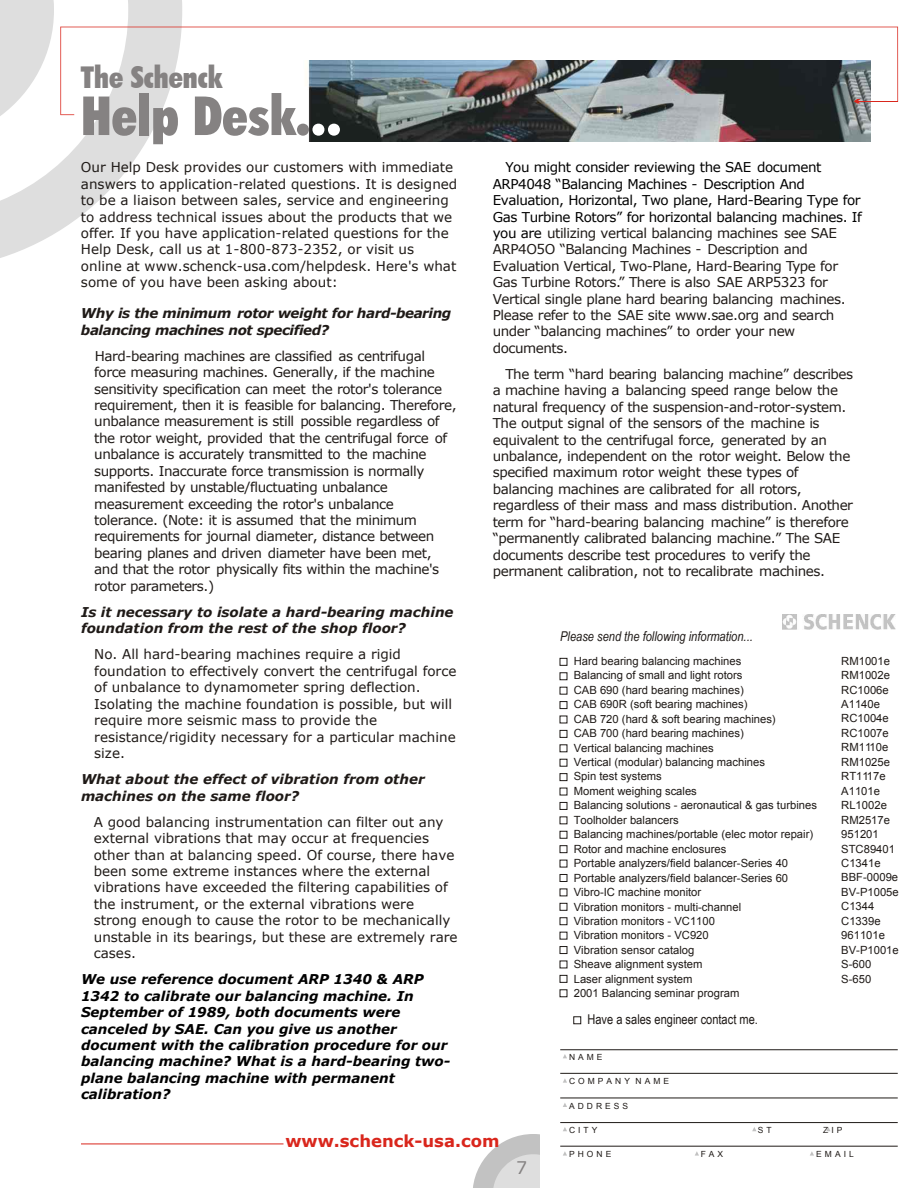
<style>
.page{position:relative;width:918px;height:1188px;background:#fff}
.page>*{position:absolute;margin:0;border:0;box-sizing:border-box;transform-origin:0 0}
.t1{font:54px "Futura X Blk Cn BT";color:#858282}
.t2{font:30px "Futura X Blk Cn BT";color:#858282}
.t3{font:17.4px "Verdana";color:#858282}
.t4{font:700 16.5px "Verdana";color:#d9261c}
.t5{font:13.5px/16.4px "Verdana";letter-spacing:-.03em;color:#1f1a17}
.t6{font:13.5px/16.4px "Verdana";color:#1f1a17}
.t7{font:italic 700 13.5px/16.4px "Verdana";color:#000}
.t8{font:italic 700 13.5px/16.4px "Verdana";color:#1f1a17}
.t9{font:italic 700 13.5px/16.4px "Verdana";letter-spacing:-.03em;color:#1f1a17}
.t10{font:italic 13.5px "Arial Narrow";color:#1f1a17}
.t11{font:13.5px "Arial Narrow";color:#1f1a17}
.t12{font:11.25px/14.4px "Arial";color:#1f1a17}
.t13{font:8.4px "Arial";letter-spacing:.36em;color:#1f1a17}
.s1{color:#fff}
.s2{color:#000}
</style>
<div class="page">
<svg style="left:473px;top:1134px;width:67px;height:54px"></svg>
<svg style="left:0;top:0;width:182px;height:258px"></svg>
<hr style="left:560px;top:1049px;width:338px;height:1px;background:#1f1a17">
<hr style="left:560px;top:1073px;width:338px;height:1px;background:#1f1a17">
<hr style="left:560px;top:1098px;width:338px;height:1px;background:#1f1a17">
<hr style="left:560px;top:1122px;width:338px;height:1px;background:#1f1a17">
<hr style="left:560px;top:1146px;width:338px;height:1px;background:#1f1a17">
<svg style="left:563px;top:1054px;width:4px;height:4px"></svg>
<svg style="left:563px;top:1078px;width:4px;height:5px"></svg>
<svg style="left:563px;top:1103px;width:4px;height:4px"></svg>
<svg style="left:563px;top:1127px;width:4px;height:4px"></svg>
<svg style="left:563px;top:1151px;width:4px;height:5px"></svg>
<svg style="left:695px;top:1151px;width:4px;height:5px"></svg>
<svg style="left:810px;top:1151px;width:4px;height:5px"></svg>
<div style="left:560px;top:658px;width:7px;height:8px;background:#fff;border:1px solid #1f1a17"></div>
<img style="left:783px;top:614px;width:112px;height:16px">
<div style="left:560px;top:673px;width:7px;height:7px;background:#fff;border:1px solid #1f1a17"></div>
<div style="left:560px;top:687px;width:7px;height:7px;background:#fff;border:1px solid #1f1a17"></div>
<div style="left:560px;top:701px;width:7px;height:8px;background:#fff;border:1px solid #1f1a17"></div>
<div style="left:560px;top:716px;width:7px;height:7px;background:#fff;border:1px solid #1f1a17"></div>
<div style="left:560px;top:730px;width:7px;height:8px;background:#fff;border:1px solid #1f1a17"></div>
<div style="left:560px;top:745px;width:7px;height:7px;background:#fff;border:1px solid #1f1a17"></div>
<div style="left:560px;top:759px;width:7px;height:7px;background:#fff;border:1px solid #1f1a17"></div>
<div style="left:560px;top:773px;width:7px;height:8px;background:#fff;border:1px solid #1f1a17"></div>
<div style="left:560px;top:788px;width:7px;height:7px;background:#fff;border:1px solid #1f1a17"></div>
<div style="left:560px;top:802px;width:7px;height:8px;background:#fff;border:1px solid #1f1a17"></div>
<div style="left:560px;top:817px;width:7px;height:7px;background:#fff;border:1px solid #1f1a17"></div>
<div style="left:560px;top:831px;width:7px;height:7px;background:#fff;border:1px solid #1f1a17"></div>
<div style="left:560px;top:845px;width:7px;height:8px;background:#fff;border:1px solid #1f1a17"></div>
<div style="left:560px;top:860px;width:7px;height:7px;background:#fff;border:1px solid #1f1a17"></div>
<div style="left:560px;top:874px;width:7px;height:8px;background:#fff;border:1px solid #1f1a17"></div>
<div style="left:560px;top:889px;width:7px;height:7px;background:#fff;border:1px solid #1f1a17"></div>
<div style="left:560px;top:903px;width:7px;height:8px;background:#fff;border:1px solid #1f1a17"></div>
<div style="left:560px;top:917px;width:7px;height:8px;background:#fff;border:1px solid #1f1a17"></div>
<div style="left:560px;top:932px;width:7px;height:7px;background:#fff;border:1px solid #1f1a17"></div>
<div style="left:560px;top:946px;width:7px;height:8px;background:#fff;border:1px solid #1f1a17"></div>
<div style="left:560px;top:961px;width:7px;height:7px;background:#fff;border:1px solid #1f1a17"></div>
<div style="left:560px;top:975px;width:7px;height:8px;background:#fff;border:1px solid #1f1a17"></div>
<div style="left:574px;top:1017px;width:7px;height:7px;background:#fff;border:1px solid #1f1a17"></div>
<img style="left:309px;top:115px;width:562px;height:27px">
<hr style="left:81px;top:1144px;width:202px;height:1px;background:#d9261c">
<svg style="left:60px;top:27px;width:838px;height:88px"></svg>
<h2 class="t2" style="left:81px;top:65px;width:143px">The Schenck</h2>
<h1 class="t1" style="left:81px;top:94px;width:261px">Help Desk.<span class="s1">..</span></h1>
<p class="t6" style="left:81px;top:160px;width:378px">Our Help Desk provides our customers with immediate answers to application-related questions. It is designed to be a liaison between sales, service and engineering to address technical issues about the products that we offer. If you have application-related questions for the Help Desk, call us at 1-800-873-2352, or visit us online at www.schenck-usa.com/helpdesk. Here's what some of you have been asking about:</p>
<p class="t9" style="left:81px;top:306px;width:372px">Why is the minimum rotor weight for hard-bearing balancing machines not specified?</p>
<p class="t5" style="left:94px;top:349px;width:364px">Hard-bearing machines are classified as centrifugal force measuring machines. Generally, if the machine sensitivity specification can meet the rotor's tolerance requirement, then it is feasible for balancing. Therefore, unbalance measurement is still possible regardless of the rotor weight, provided that the centrifugal force of unbalance is accurately transmitted to the machine supports. Inaccurate force transmission is normally manifested by unstable/fluctuating unbalance measurement exceeding the rotor's unbalance tolerance. (Note: it is assumed that the minimum requirements for journal diameter, distance between bearing planes and driven diameter have been met, and that the rotor physically fits within the machine's rotor parameters.)</p>
<p class="t8" style="left:81px;top:605px;width:374px">Is it necessary to isolate a hard-bearing machine foundation from the rest of the shop floor?</p>
<p class="t6" style="left:94px;top:648px;width:364px">No. All hard-bearing machines require a rigid foundation to effectively convert the centrifugal force of unbalance to dynamometer spring deflection.<br>Isolating the machine foundation is possible, but will require more seismic mass to provide the resistance/rigidity necessary for a particular machine size.</p>
<p class="t8" style="left:81px;top:772px;width:345px">What about the effect of vibration from other machines on the same floor?</p>
<p class="t6" style="left:94px;top:815px;width:365px">A good balancing instrumentation can filter out any external vibrations that may occur at frequencies other than at balancing speed. Of course, there have been some extreme instances where the external vibrations have exceeded the filtering capabilities of the instrument, or the external vibrations were strong enough to cause the rotor to be mechanically unstable in its bearings, but these are extremely rare cases.</p>
<p class="t7" style="left:81px;top:972px;width:371px">We use reference document ARP 1340 &amp; ARP 1342 to calibrate our balancing machine. In September of 1989, both documents were canceled by SAE. Can you give us another document with the calibration procedure for our balancing machine? What is a hard-bearing two&shy;plane balancing machine with permanent calibration?</p>
<p class="t5" style="left:493px;top:160px;width:371px;text-indent:13px"><span class="s2">You might consider reviewing the SAE document ARP4048 “Balancing Machines - Description And Evaluation, Horizontal, Two plane, Hard-Bearing Type for Gas Turbine Rotors” for horizontal balancing machines. If you are</span> utilizing vertical balancing machines see SAE ARP4O5O “Balancing Machines - Description and Evaluation Vertical, Two-Plane, Hard-Bearing Type for Gas Turbine Rotors.” There is also SAE ARP5323 for Vertical single plane hard bearing balancing machines.<br>Please refer to the SAE site www.sae.org and search under “balancing machines” to order your new documents.</p>
<p class="t5" style="left:493px;top:367px;width:362px;text-indent:13px">The term “hard bearing balancing machine” describes a machine having a balancing speed range below the natural frequency of the suspension-and-rotor-system.<br>The output signal of the sensors of the machine is equivalent to the centrifugal force, generated by an unbalance, independent on the rotor weight. Below the specified maximum rotor weight these types of balancing machines are calibrated for all rotors, regardless of their mass and mass distribution. Another term for “hard-bearing balancing machine” is therefore “permanently calibrated balancing machine.” The SAE documents describe test procedures to verify the permanent calibration, not to recalibrate machines.</p>
<p class="t10" style="left:560px;top:631px;width:194px">Please send the following information...</p>
<p class="t12" style="left:574px;top:655px;width:203px">Hard bearing balancing machines Balancing of small and light rotors<br>CAB 690 (hard bearing machines)<br>CAB 690R (soft bearing machines)<br>CAB 720 (hard &amp; soft bearing machines)<br>CAB 700 (hard bearing machines)<br>Vertical balancing machines</p>
<p class="t12" style="left:574px;top:770px;width:245px">Spin test systems<br>Moment weighing scales<br>Balancing solutions - aeronautical &amp; gas turbines<br>Toolholder balancers<br>Balancing machines/portable (elec motor repair)<br>Rotor and machine enclosures<br>Portable analyzers/field balancer-Series 40<br>Portable analyzers/field balancer-Series 60<br>Vibro-IC machine monitor<br>Vibration monitors - multi-channel<br>Vibration monitors - VC1100<br>Vibration monitors - VC920<br>Vibration sensor catalog<br>Sheave alignment system<br>Laser alignment system<br>2001 Balancing seminar program</p>
<p class="t12" style="left:841px;top:655px;width:50px">RM1001e<br>RM1002e<br>RC1006e<br>A1140e<br>RC1004e<br>RC1007e<br>RM1110e</p>
<p class="t12" style="left:841px;top:770px;width:59px">RT1117e<br>A1101e<br>RL1002e<br>RM2517e<br>951201<br>STC89401<br>C1341e<br>BBF-0009e<br>BV-P1005e<br>C1344<br>C1339e<br>961101e<br>BV-P1001e<br>S-600<br>S-650</p>
<p class="t12" style="left:841px;top:756px;width:50px">RM1025e</p>
<p class="t12" style="left:574px;top:756px;width:193px">Vertical (modular) balancing machines</p>
<p class="t11" style="left:588px;top:1014px;width:172px">Have a sales engineer contact me.</p>
<p class="t13" style="left:569px;top:1054px;width:35px">NAME</p>
<p class="t13" style="left:569px;top:1078px;width:102px">COMPANY NAME</p>
<p class="t13" style="left:569px;top:1103px;width:61px">ADDRESS</p>
<p class="t13" style="left:569px;top:1127px;width:30px">CITY</p>
<p class="t13" style="left:758px;top:1127px;width:15px">S T</p>
<p class="t13" style="left:823px;top:1127px;width:21px">ZIP</p>
<p class="t13" style="left:569px;top:1151px;width:44px">PHONE</p>
<p class="t13" style="left:701px;top:1151px;width:24px">FAX</p>
<p class="t13" style="left:816px;top:1151px;width:39px">EMAIL</p>
<p class="t4" style="left:285px;top:1135px;width:216px">www.schenck-usa.com</p>
<p class="t3" style="left:516px;top:1161px;width:13px">7</p>
</div>
